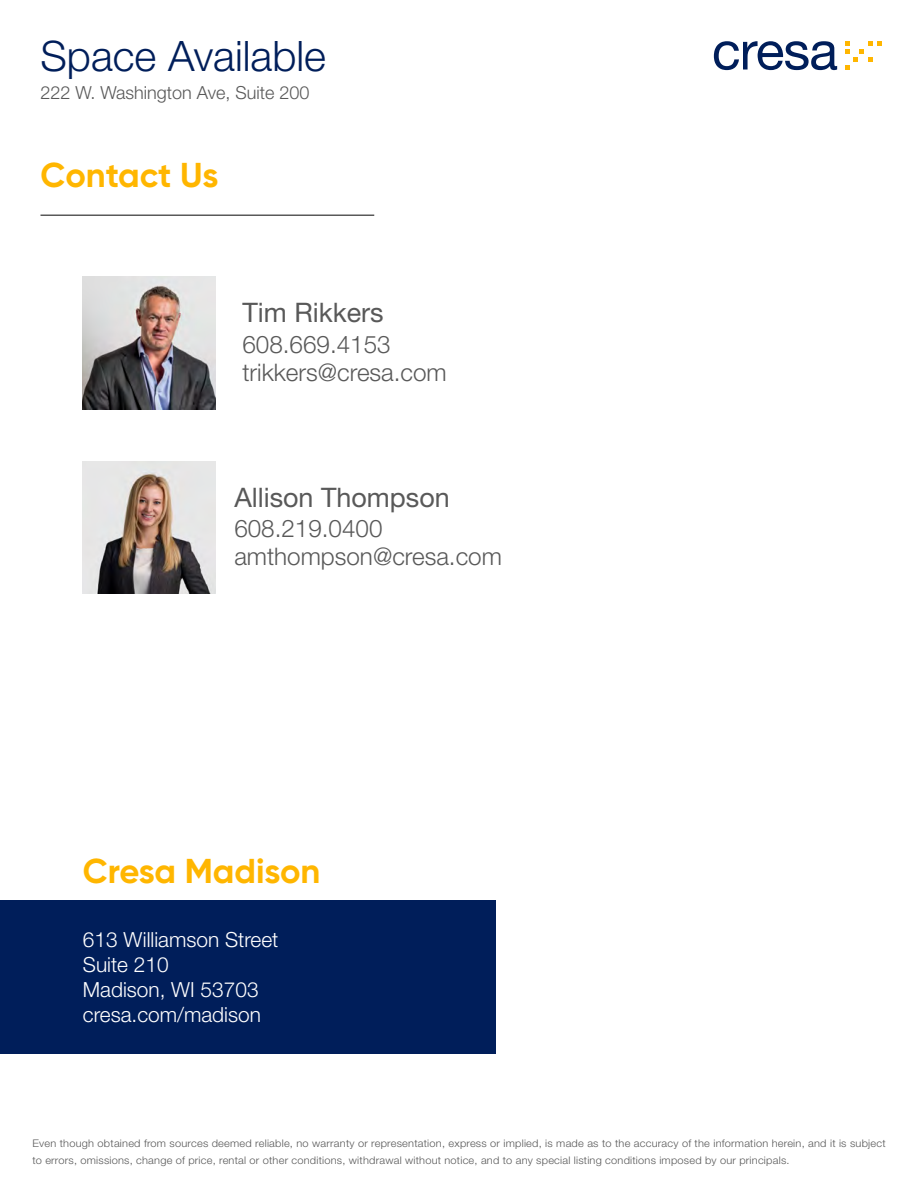
<style>
.page{position:relative;width:918px;height:1188px;background:#fff}
.page>*{position:absolute;margin:0;border:0;box-sizing:border-box;transform-origin:0 0}
.t1{font:300 42px "Helvetica Neue LT Std";color:#001e5a}
.t2{font:700 34.5px "Gilroy";letter-spacing:-.005em;color:#ffb600}
.Text_White{font:26.85px "Helvetica Neue LT Std";color:#595959}
.Text_White-2{font:300 24.3px "Helvetica Neue LT Std";color:#595959}
.Text_White-3{font:300 20.85px "Helvetica Neue LT Std";color:#fff}
.t3{font:300 18px "Helvetica Neue LT Std";color:#595959}
.t4{font:300 10.5px/16.5px "Helvetica Neue LT Std";letter-spacing:.02em;color:#595959;scale:1.05 1}
</style>
<div class="page">
<svg style="left:714px;top:41px;width:123px;height:29px"></svg>
<svg style="left:845px;top:41px;width:37px;height:29px"></svg>
<hr style="left:40px;top:214px;width:334px;height:2px;background:#595959">
<img style="left:83px;top:277px;width:133px;height:133px">
<img style="left:83px;top:461px;width:133px;height:133px">
<div style="left:0;top:901px;width:496px;height:153px;background:#001e5a"></div>
<p class="t1" style="left:40px;top:30px;width:287px">Space Available</p>
<p class="t3" style="left:40px;top:81px;width:271px">222 W. Washington Ave, Suite 200</p>
<p class="t2" style="left:40px;top:154px;width:180px">Contact Us</p>
<p class="Text_White" style="left:242px;top:296px;width:143px">Tim Rikkers</p>
<p class="Text_White-2" style="left:242px;top:330px;width:150px">608.669.4153</p>
<p class="Text_White-2" style="left:242px;top:358px;width:206px">trikkers@cresa.com</p>
<p class="Text_White" style="left:234px;top:481px;width:217px">Allison Thompson</p>
<p class="Text_White-2" style="left:234px;top:514px;width:150px">608.219.0400</p>
<p class="Text_White-2" style="left:234px;top:541px;width:269px">amthompson@cresa.com</p>
<p class="t2" style="left:83px;top:849px;width:239px">Cresa Madison</p>
<p class="Text_White-3" style="left:83px;top:927px;width:197px">613 Williamson Street</p>
<p class="Text_White-3" style="left:83px;top:952px;width:87px">Suite 210</p>
<p class="Text_White-3" style="left:83px;top:977px;width:177px">Madison, WI 53703</p>
<p class="Text_White-3" style="left:83px;top:1002px;width:179px">cresa.com/madison</p>
<p class="t4" style="left:32px;top:1135px;width:814px">Even though obtained from sources deemed reliable, no warranty or representation, express or implied, is made as to the accuracy of the information herein, and it is subject to errors, omissions, change of price, rental or other conditions, withdrawal without notice, and to any special listing conditions imposed by our principals.</p>
</div>
